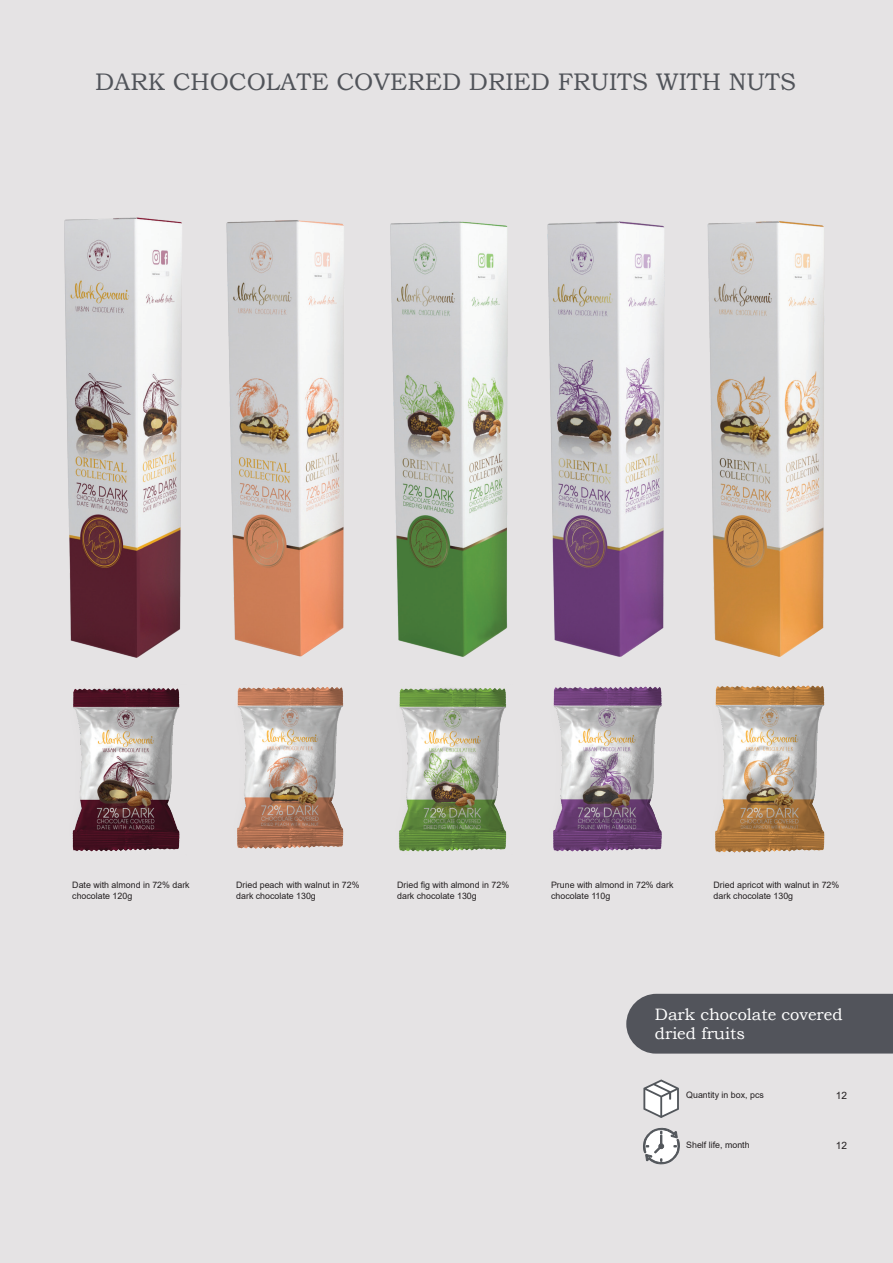
<style>
.page{position:relative;width:893px;height:1263px;background:#e5e3e4}
.page>*{position:absolute;margin:0;border:0;box-sizing:border-box;transform-origin:0 0}
.t1{font:24px "Bookman Old Style";color:#51545a}
.t2{font:16.5px "Bookman Old Style";color:#fff}
.t3{font:10.05px "Arial";color:#231f20}
.t4{font:8.85px/10.6px "Arial";color:#231f20}
</style>
<div class="page">
<img style="left:64px;top:217px;width:118px;height:441px">
<img style="left:226px;top:220px;width:118px;height:437px">
<img style="left:390px;top:221px;width:118px;height:436px">
<img style="left:707px;top:221px;width:117px;height:436px">
<img style="left:547px;top:221px;width:117px;height:436px">
<img style="left:72px;top:688px;width:108px;height:164px">
<img style="left:237px;top:687px;width:107px;height:162px">
<img style="left:399px;top:688px;width:108px;height:164px">
<img style="left:553px;top:686px;width:109px;height:166px">
<img style="left:715px;top:685px;width:110px;height:168px">
<div style="left:626px;top:994px;width:267px;height:59px;background:#52545b"></div>
<svg style="left:643px;top:1079px;width:37px;height:86px"></svg>
<p class="t1" style="left:95px;top:66px;width:702px">DARK CHOCOLATE COVERED DRIED FRUITS WITH NUTS</p>
<p class="t4" style="left:72px;top:879px;width:119px">Date with almond in 72% dark chocolate 120g</p>
<p class="t4" style="left:236px;top:879px;width:125px">Dried peach with walnut in 72% dark chocolate 130g</p>
<p class="t4" style="left:397px;top:879px;width:114px">Dried fig with almond in 72% dark chocolate 130g</p>
<p class="t4" style="left:551px;top:879px;width:124px">Prune with almond in 72% dark chocolate 110g</p>
<p class="t4" style="left:714px;top:879px;width:127px">Dried apricot with walnut in 72% dark chocolate 130g</p>
<p class="t2" style="left:655px;top:1003px;width:189px">Dark chocolate covered</p>
<p class="t2" style="left:655px;top:1023px;width:92px">dried fruits</p>
<p class="t4" style="left:686px;top:1090px;width:79px">Quantity in box, pcs</p>
<p class="t4" style="left:686px;top:1139px;width:65px">Shelf life, month</p>
<p class="t3" style="left:836px;top:1088px;width:13px">12</p>
<p class="t3" style="left:836px;top:1138px;width:13px">12</p>
</div>
